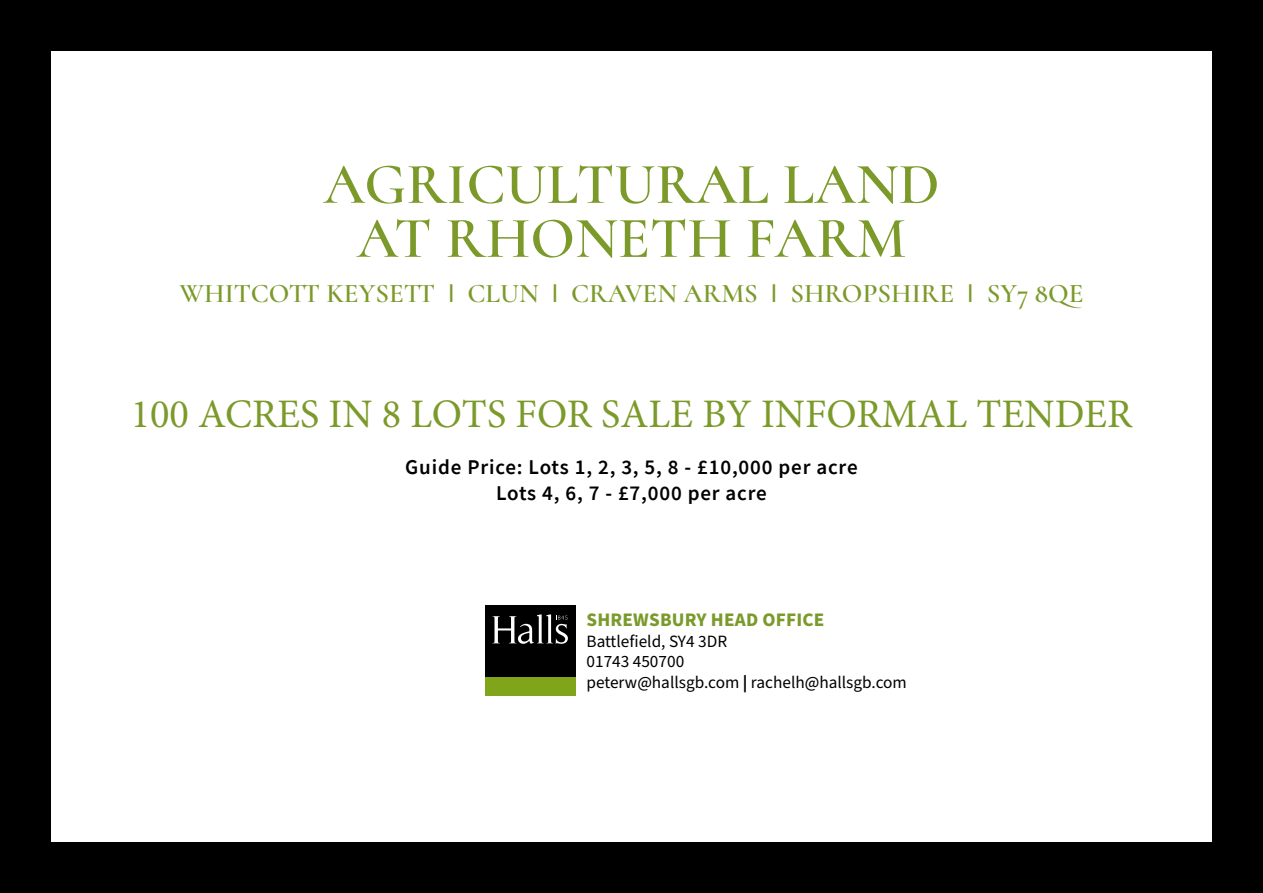
<style>
.page{position:relative;width:1263px;height:893px;background:#000}
.page>*{position:absolute;margin:0;border:0;box-sizing:border-box;transform-origin:0 0}
.t1{font:600 58.5px/54px "Cormorant";color:#7b9a2a;text-align:center}
.t2{font:40.5px "Minion Pro";color:#7b9a2a}
.t3{font:600 27px "Cormorant";color:#7b9a2a}
.t4{font:600 21px/25.5px "Source Sans Pro";letter-spacing:.04em;color:#000;text-align:center}
.t5{font:700 19.2px "Source Sans Pro";letter-spacing:.01em;color:#7a9a2b}
.t6{font:17.25px/20.7px "Source Sans Pro";color:#000}
.s1{font-family:"Source Sans Pro";font-weight:400}
.s2{font-weight:700}
</style>
<div class="page">
<div style="left:51px;top:51px;width:1161px;height:791px;background:#fff"></div>
<div style="left:485px;top:605px;width:90px;height:72px;background:#000"></div>
<svg style="left:492px;top:614px;width:76px;height:30px"></svg>
<div style="left:485px;top:677px;width:90px;height:18px;background:#80a51b"></div>
<h1 class="t1" style="left:323px;top:157px;width:618px">AGRICULTURAL LAND<br>AT RHONETH FARM</h1>
<h3 class="t3" style="left:179px;top:277px;width:906px">WHITCOTT KEYSETT <span class="s1">I</span> CLUN <span class="s1">I</span> CRAVEN ARMS <span class="s1">I</span> SHROPSHIRE <span class="s1">I</span> SY7 8QE</h3>
<h2 class="t2" style="left:131px;top:387px;width:1003px">100 ACRES IN 8 LOTS FOR SALE BY INFORMAL TENDER</h2>
<p class="t4" style="left:405px;top:454px;width:454px">Guide Price: Lots 1, 2, 3, 5, 8 - £10,000 per acre<br>Lots 4, 6, 7 - £7,000 per acre</p>
<p class="t5" style="left:586px;top:607px;width:239px">SHREWSBURY HEAD OFFICE</p>
<p class="t6" style="left:586px;top:631px;width:322px">Battlefield, SY4 3DR<br>01743 450700<br>peterw@hallsgb.com <span class="s2">|</span> rachelh@hallsgb.com</p>
</div>
